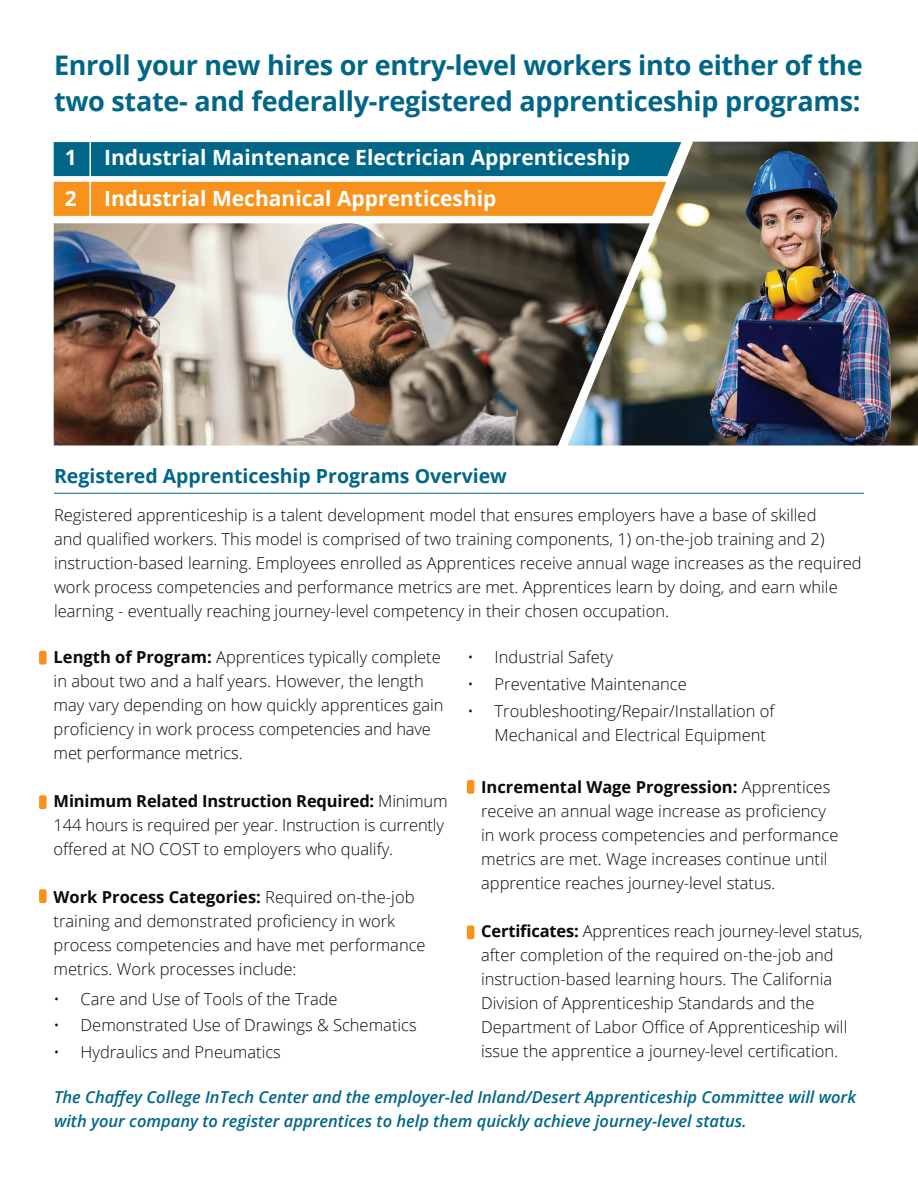
<style>
.page{position:relative;width:918px;height:1188px;background:#fff}
.page>*{position:absolute;margin:0;border:0;box-sizing:border-box;transform-origin:0 0}
.Body_Copy{font:700 27px/36px "Open Sans";letter-spacing:-.01em;color:#068}
.Body_Copy-2{font:700 21px "Open Sans";color:#fff}
.Header{font:700 19.5px "Open Sans";color:#068}
.Body_Copy-3{font:300 16.5px/24px "Open Sans";color:#08080d}
.Body_Copy-4{font:italic 600 16.5px/24px "Open Sans";color:#068}
.s1{font-weight:700}
</style>
<div class="page">
<img style="left:567px;top:142px;width:351px;height:304px">
<div style="left:54px;top:142px;width:627px;height:34px;background:#068"></div>
<div style="left:54px;top:182px;width:612px;height:34px;background:#f7931d"></div>
<hr style="left:54px;top:493px;width:810px;height:1px;background:#068">
<hr style="left:89px;top:138px;width:2px;height:79px;background:#fff">
<div style="left:39px;top:651px;width:8px;height:14px;background:#f7931d;border-radius:2px"></div>
<div style="left:39px;top:795px;width:8px;height:14px;background:#f7931d;border-radius:2px"></div>
<div style="left:39px;top:889px;width:8px;height:14px;background:#f7931d;border-radius:2px"></div>
<div style="left:467px;top:925px;width:7px;height:14px;background:#f7931d;border-radius:2px"></div>
<div style="left:467px;top:780px;width:7px;height:14px;background:#f7931d;border-radius:2px"></div>
<img style="left:54px;top:223px;width:596px;height:223px">
<p class="Body_Copy" style="left:54px;top:46px;width:810px">Enroll your new hires or entry-level workers into either of the two state- and federally-registered apprenticeship programs:</p>
<p class="Body_Copy-2" style="left:65px;top:143px;width:13px">1</p>
<p class="Body_Copy-2" style="left:104px;top:143px;width:528px">Industrial Maintenance Electrician Apprenticeship</p>
<p class="Body_Copy-2" style="left:65px;top:183px;width:13px">2</p>
<p class="Body_Copy-2" style="left:104px;top:183px;width:394px">Industrial Mechanical Apprenticeship</p>
<p class="Header" style="left:54px;top:462px;width:454px">Registered Apprenticeship Programs Overview</p>
<p class="Body_Copy-3" style="left:54px;top:502px;width:809px">Registered apprenticeship is a talent development model that ensures employers have a base of skilled<br>and qualified workers. This model is comprised of two training components, 1) on-the-job training and 2) instruction-based learning. Employees enrolled as Apprentices receive annual wage increases as the required work process competencies and performance metrics are met. Apprentices learn by doing, and earn while learning - eventually reaching journey-level competency in their chosen occupation.</p>
<p class="Body_Copy-3" style="left:54px;top:645px;width:392px"><span class="s1">Length of Program:</span> Apprentices typically complete in about two and a half years. However, the length may vary depending on how quickly apprentices gain proficiency in work process competencies and have met performance metrics.</p>
<p class="Body_Copy-3" style="left:54px;top:789px;width:396px"><span class="s1">Minimum Related Instruction Required:</span> Minimum<br>144 hours is required per year. Instruction is currently offered at NO COST to employers who qualify.</p>
<p class="Body_Copy-3" style="left:54px;top:885px;width:374px"><span class="s1">Work Process Categories:</span> Required on-the-job training and demonstrated proficiency in work process competencies and have met performance metrics. Work processes include:</p>
<p class="Body_Copy-3" style="left:54px;top:986px;width:286px">• Care and Use of Tools of the Trade</p>
<p class="Body_Copy-3" style="left:54px;top:1013px;width:365px">• Demonstrated Use of Drawings &amp; Schematics</p>
<p class="Body_Copy-3" style="left:54px;top:1040px;width:229px">• Hydraulics and Pneumatics</p>
<p class="Body_Copy-3" style="left:468px;top:645px;width:147px">• Industrial Safety</p>
<p class="Body_Copy-3" style="left:468px;top:672px;width:221px">• Preventative Maintenance</p>
<p class="Body_Copy-3" style="left:495px;top:699px;width:281px;text-indent:-27px">• Troubleshooting/Repair/Installation of<br>Mechanical and Electrical Equipment</p>
<p class="Body_Copy-3" style="left:481px;top:775px;width:359px"><span class="s1">Incremental Wage Progression:</span> Apprentices receive an annual wage increase as proficiency in work process competencies and performance metrics are met. Wage increases continue until apprentice reaches journey-level status.</p>
<p class="Body_Copy-3" style="left:481px;top:919px;width:383px"><span class="s1">Certificates:</span> Apprentices reach journey-level status, after completion of the required on-the-job and instruction-based learning hours. The California Division of Apprenticeship Standards and the Department of Labor Office of Apprenticeship will issue the apprentice a journey-level certification.</p>
<p class="Body_Copy-4" style="left:54px;top:1084px;width:804px">The Chaffey College InTech Center and the employer-led Inland/Desert Apprenticeship Committee will work with your company to register apprentices to help them quickly achieve journey-level status.</p>
</div>
